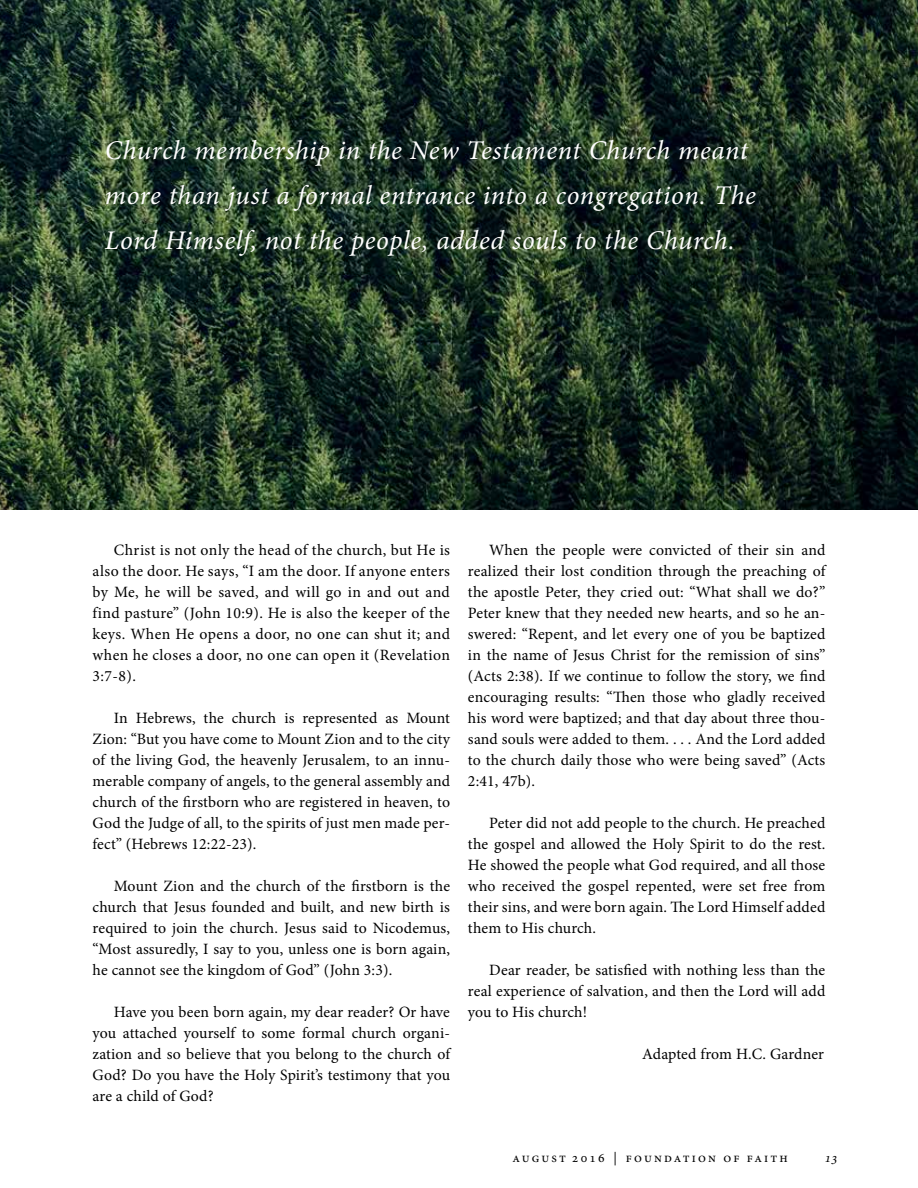
<style>
.page{position:relative;width:918px;height:1188px;background:#fff}
.page>*{position:absolute;margin:0;border:0;box-sizing:border-box;transform-origin:0 0}
.t1{font:italic 27px/45px "Minion Pro";letter-spacing:.02em;color:#fff}
.t2{font:15.75px/21px "Minion Pro";letter-spacing:.01em;color:#000;text-align:justify}
.t3{font:13.5px "Minion Pro";letter-spacing:.16em;color:#000}
.t4{font:italic 13.5px "Minion Pro";color:#000}
</style>
<div class="page">
<img style="left:0;top:0;width:918px;height:509px">
<h1 class="t1" style="left:105px;top:128px;width:653px">Church membership in the New Testament Church meant more than just a formal entrance into a congregation. The<br>Lord Himself, not the people, added souls to the Church.</h1>
<p class="t2" style="left:93px;top:540px;width:359px;text-indent:21px">Christ is not only the head of the church, but He is also the door. He says, “I am the door. If anyone enters by Me, he will be saved, and will go in and out and find pasture” (John 10:9). He is also the keeper of the keys. When He opens a door, no one can shut it; and when he closes a door, no one can open it (Revelation 3:7-8).</p>
<p class="t2" style="left:93px;top:708px;width:359px;text-indent:21px">In Hebrews, the church is represented as Mount Zion: “But you have come to Mount Zion and to the city of the living God, the heavenly Jerusalem, to an innu&shy;merable company of angels, to the general assembly and church of the firstborn who are registered in heaven, to God the Judge of all, to the spirits of just men made per&shy;fect” (Hebrews 12:22-23).</p>
<p class="t2" style="left:93px;top:876px;width:359px;text-indent:21px">Mount Zion and the church of the firstborn is the church that Jesus founded and built, and new birth is required to join the church. Jesus said to Nicodemus, “Most assuredly, I say to you, unless one is born again, he cannot see the kingdom of God” (John 3:3).</p>
<p class="t2" style="left:93px;top:1002px;width:359px;text-indent:21px">Have you been born again, my dear reader? Or have you attached yourself to some formal church organi&shy;zation and so believe that you belong to the church of God? Do you have the Holy Spirit’s testimony that you are a child of God?</p>
<p class="t2" style="left:468px;top:540px;width:359px;text-indent:21px">When the people were convicted of their sin and realized their lost condition through the preaching of the apostle Peter, they cried out: “What shall we do?” Peter knew that they needed new hearts, and so he an&shy;swered: “Repent, and let every one of you be baptized in the name of Jesus Christ for the remission of sins” (Acts 2:38). If we continue to follow the story, we find encouraging results: “Then those who gladly received his word were baptized; and that day about three thou&shy;sand souls were added to them. . . . And the Lord added to the church daily those who were being saved” (Acts 2:41, 47b).</p>
<p class="t2" style="left:468px;top:813px;width:359px;text-indent:21px">Peter did not add people to the church. He preached the gospel and allowed the Holy Spirit to do the rest.<br>He showed the people what God required, and all those who received the gospel repented, were set free from their sins, and were born again. The Lord Himself added them to His church.</p>
<p class="t2" style="left:468px;top:960px;width:359px;text-indent:21px">Dear reader, be satisfied with nothing less than the real experience of salvation, and then the Lord will add you to His church!</p>
<p class="t2" style="left:642px;top:1044px;width:183px">Adapted from H.C. Gardner</p>
<p class="t3" style="left:513px;top:1149px;width:277px">august 2016 | foundation of faith</p>
<p class="t4" style="left:825px;top:1149px;width:14px">13</p>
</div>
